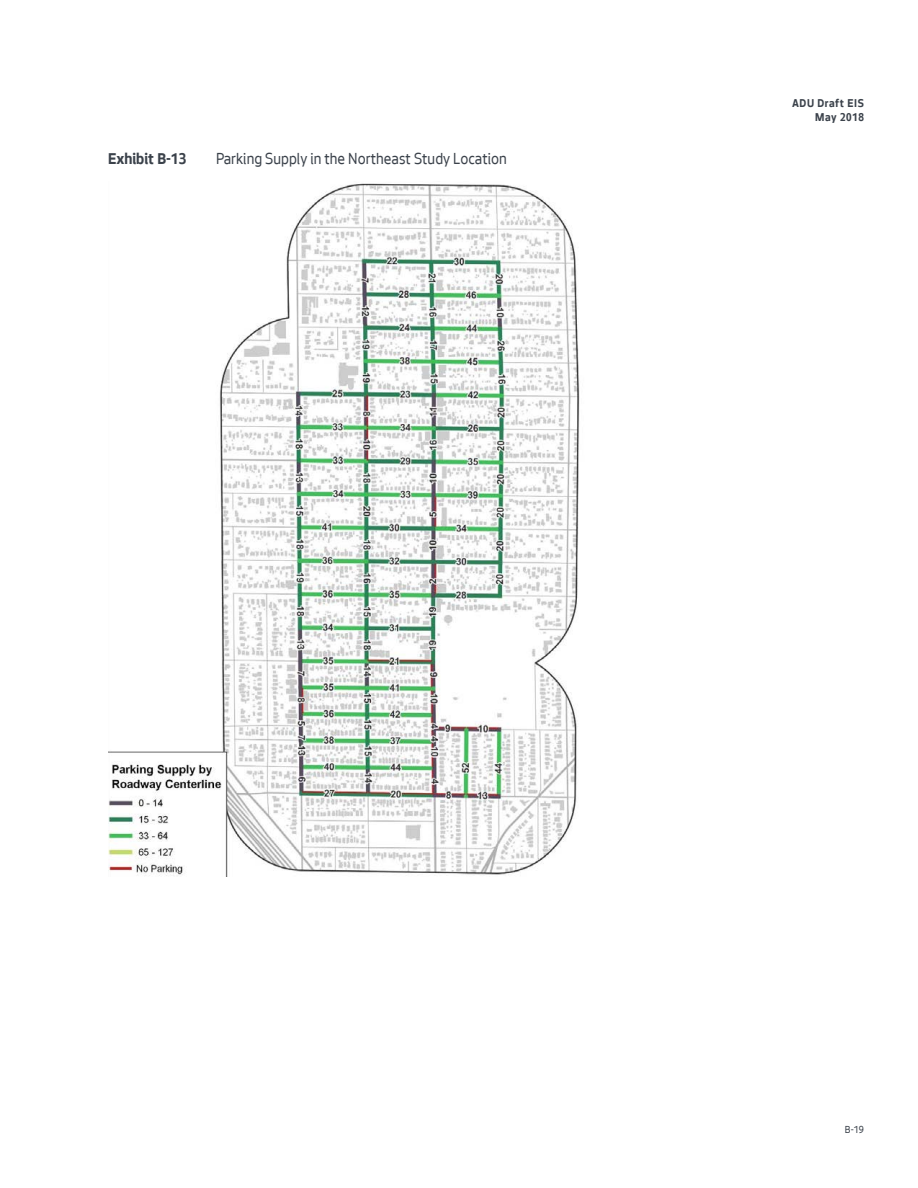
<style>
.page{position:relative;width:918px;height:1188px;background:#fff}
.page>*{position:absolute;margin:0;border:0;box-sizing:border-box;transform-origin:0 0}
.t1{font:16.5px "Seattle Text";color:#3b424b;scale:.94 1}
.t2{font:700 16.5px "Seattle Text";color:#3b424b;scale:.94 1}
.t3{font:700 12px/14.4px "Seattle Text";letter-spacing:.05em;color:#3b424b;text-align:right;scale:.94 1}
.t4{font:10.5px "Seattle Text";color:#3b424b}
</style>
<div class="page">
<img style="left:108px;top:183px;width:472px;height:693px">
<p class="t2" style="left:108px;top:147px;width:85px">Exhibit B-13</p>
<p class="t1" style="left:216px;top:148px;width:311px">Parking Supply in the Northeast Study Location</p>
<p class="t3" style="left:792px;top:95px;width:78px">ADU Draft EIS<br>May 2018</p>
<p class="t4" style="left:845px;top:1123px;width:21px">B-19</p>
</div>
